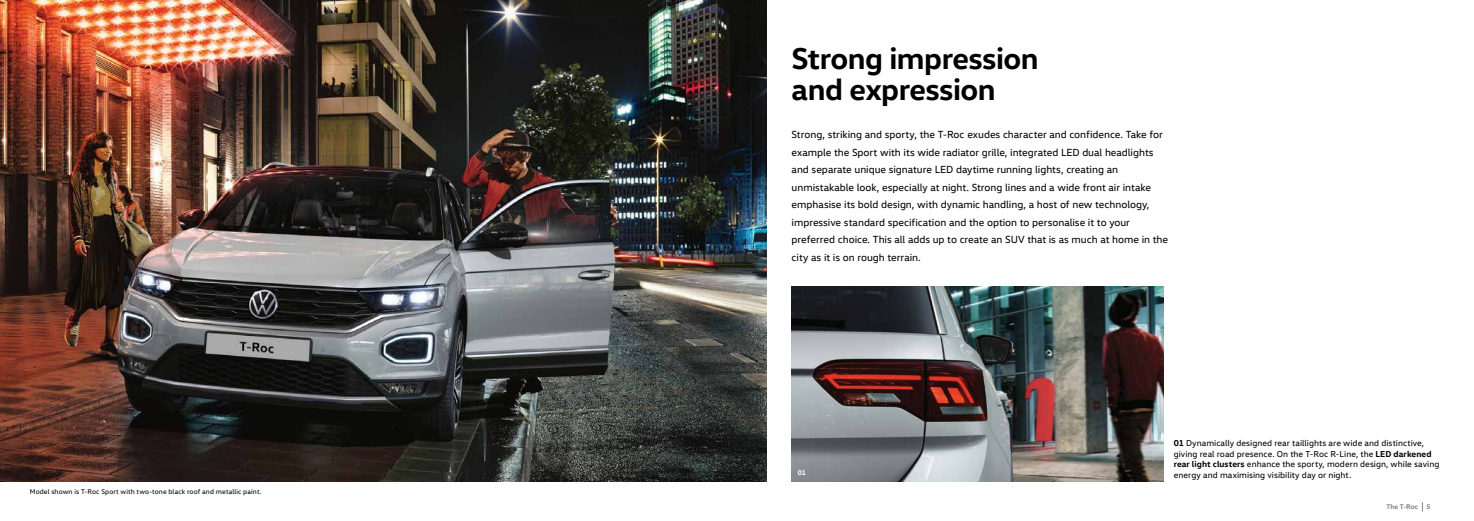
<style>
.page{position:relative;width:1474px;height:521px;background:#fff}
.page>*{position:absolute;margin:0;border:0;box-sizing:border-box;transform-origin:0 0}
.t1{font:700 30.62px/30.6px "VW Head";letter-spacing:-.02em;color:#000}
.t2{font:10.5px/17.5px "VW Head";letter-spacing:-.005em;color:#000}
.t3{font:8.75px/10.5px "VW Head";letter-spacing:.005em;color:#000}
.t4{font:7px "VW Head";letter-spacing:.015em;color:#000}
.t5{font:700 7px "VW Head";color:#808285}
.t6{font:700 7px "VW Head";color:#fff}
.s1{font-weight:700}
</style>
<div class="page">
<img style="left:0;top:0;width:766px;height:481px">
<img style="left:791px;top:287px;width:372px;height:194px">
<p class="t4" style="left:30px;top:487px;width:233px">Model shown is T-Roc Sport with two-tone black roof and metallic paint.</p>
<h1 class="t1" style="left:791px;top:42px;width:248px">Strong impression and expression</h1>
<p class="t2" style="left:791px;top:126px;width:378px">Strong, striking and sporty, the T-Roc exudes character and confidence. Take for example the Sport with its wide radiator grille, integrated LED dual headlights and separate unique signature LED daytime running lights, creating an unmistakable look, especially at night. Strong lines and a wide front air intake emphasise its bold design, with dynamic handling, a host of new technology, impressive standard specification and the option to personalise it to your preferred choice. This all adds up to create an SUV that is as much at home in the city as it is on rough terrain.</p>
<p class="t6" style="left:797px;top:468px;width:10px">01</p>
<p class="t3" style="left:1173px;top:437px;width:267px"><span class="s1">01</span> Dynamically designed rear taillights are wide and distinctive, giving real road presence. On the T-Roc R-Line, the <span class="s1">LED darkened rear light clusters</span> enhance the sporty, modern design, while saving energy and maximising visibility day or night.</p>
<p class="t5" style="left:1386px;top:502px;width:33px">The T-Roc</p>
<p class="t5" style="left:1426px;top:502px;width:6px">5</p>
</div>
